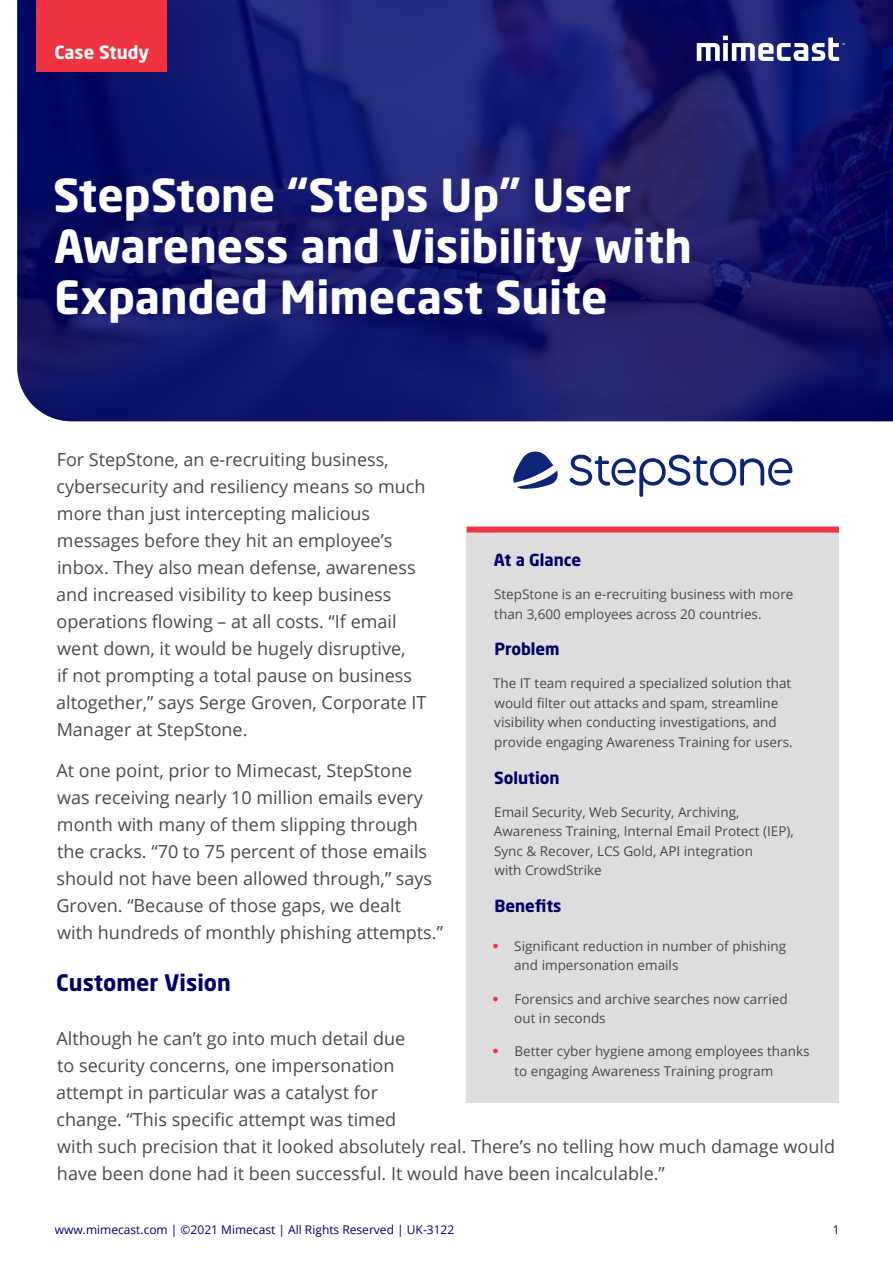
<style>
.page{position:relative;width:893px;height:1263px;background:#fff}
.page>*{position:absolute;margin:0;border:0;box-sizing:border-box;transform-origin:0 0}
.t1{font:700 45px/51px "Neo Sans W1 G";color:#fff}
.H2_-_Subheader{font:700 22.5px "Neo Sans W1 G";color:#006}
.Body_Copy{font:18px/27px "Open Sans";color:#4a4a4a}
.t2{font:700 18px "Neo Sans W1 G";color:#fff}
.Breakout_-_Subheader{font:700 16.5px "Neo Sans W1 G";color:#006}
.Breakout_Copy{font:13.5px/19.5px "Open Sans";color:#4a4a4a}
.t3{font:12px "Open Sans";color:#006}
.s1{font-family:"Neo Sans W1 G";font-weight:900;color:#ef3340}
</style>
<div class="page">
<svg style="left:17px;top:0;width:876px;height:421px;background:#16186a"></svg>
<div style="left:36px;top:0;width:130px;height:71px;background:#ef3340"></div>
<svg style="left:697px;top:36px;width:148px;height:25px"></svg>
<div style="left:467px;top:526px;width:372px;height:576px;background:#dcdddc"></div>
<div style="left:467px;top:527px;width:372px;height:6px;background:#ef3340"></div>
<svg style="left:513px;top:451px;width:279px;height:46px"></svg>
<p class="t2" style="left:54px;top:41px;width:96px">Case Study</p>
<h1 class="t1" style="left:53px;top:169px;width:640px">StepStone “Steps Up” User<br>Awareness and Visibility with<br>Expanded Mimecast Suite</h1>
<p class="Body_Copy" style="left:56px;top:446px;width:372px">For StepStone, an e-recruiting business, cybersecurity and resiliency means so much more than just intercepting malicious messages before they hit an employee’s inbox. They also mean defense, awareness and increased visibility to keep business operations flowing – at all costs. “If email went down, it would be hugely disruptive,<br>if not prompting a total pause on business altogether,” says Serge Groven, Corporate IT Manager at StepStone.</p>
<p class="Body_Copy" style="left:56px;top:756px;width:388px">At one point, prior to Mimecast, StepStone was receiving nearly 10 million emails every month with many of them slipping through the cracks. “70 to 75 percent of those emails should not have been allowed through,” says Groven. “Because of those gaps, we dealt<br>with hundreds of monthly phishing attempts.”</p>
<p class="H2_-_Subheader" style="left:56px;top:968px;width:176px">Customer Vision</p>
<p class="Breakout_-_Subheader" style="left:494px;top:549px;width:89px">At a Glance</p>
<p class="Breakout_Copy" style="left:494px;top:584px;width:301px">StepStone is an e-recruiting business with more than 3,600 employees across 20 countries.</p>
<p class="Breakout_-_Subheader" style="left:494px;top:639px;width:67px">Problem</p>
<p class="Breakout_Copy" style="left:493px;top:673px;width:301px">The IT team required a specialized solution that would filter out attacks and spam, streamline visibility when conducting investigations, and provide engaging Awareness Training for users.</p>
<p class="Breakout_-_Subheader" style="left:494px;top:767px;width:67px">Solution</p>
<p class="Breakout_Copy" style="left:494px;top:802px;width:302px">Email Security, Web Security, Archiving, Awareness Training, Internal Email Protect (IEP), Sync &amp; Recover, LCS Gold, API integration<br>with CrowdStrike</p>
<p class="Breakout_-_Subheader" style="left:494px;top:895px;width:69px">Benefits</p>
<p class="Breakout_Copy" style="left:514px;top:936px;width:274px;text-indent:-21px"><span class="s1">•</span> Significant reduction in number of phishing and impersonation emails</p>
<p class="Breakout_Copy" style="left:514px;top:988px;width:275px;text-indent:-21px"><span class="s1">•</span> Forensics and archive searches now carried out in seconds</p>
<p class="Breakout_Copy" style="left:515px;top:1041px;width:296px;text-indent:-22px"><span class="s1">•</span> Better cyber hygiene among employees thanks to engaging Awareness Training program</p>
<p class="Body_Copy" style="left:56px;top:1025px;width:780px">Although he can’t go into much detail due<br>to security concerns, one impersonation<br>attempt in particular was a catalyst for<br>change. “This specific attempt was timed<br>with such precision that it looked absolutely real. There’s no telling how much damage would have been done had it been successful. It would have been incalculable.”</p>
<p class="t3" style="left:55px;top:1221px;width:401px">www.mimecast.com | ©2021 Mimecast | All Rights Reserved | UK-3122</p>
<p class="t3" style="left:833px;top:1221px;width:8px">1</p>
</div>
